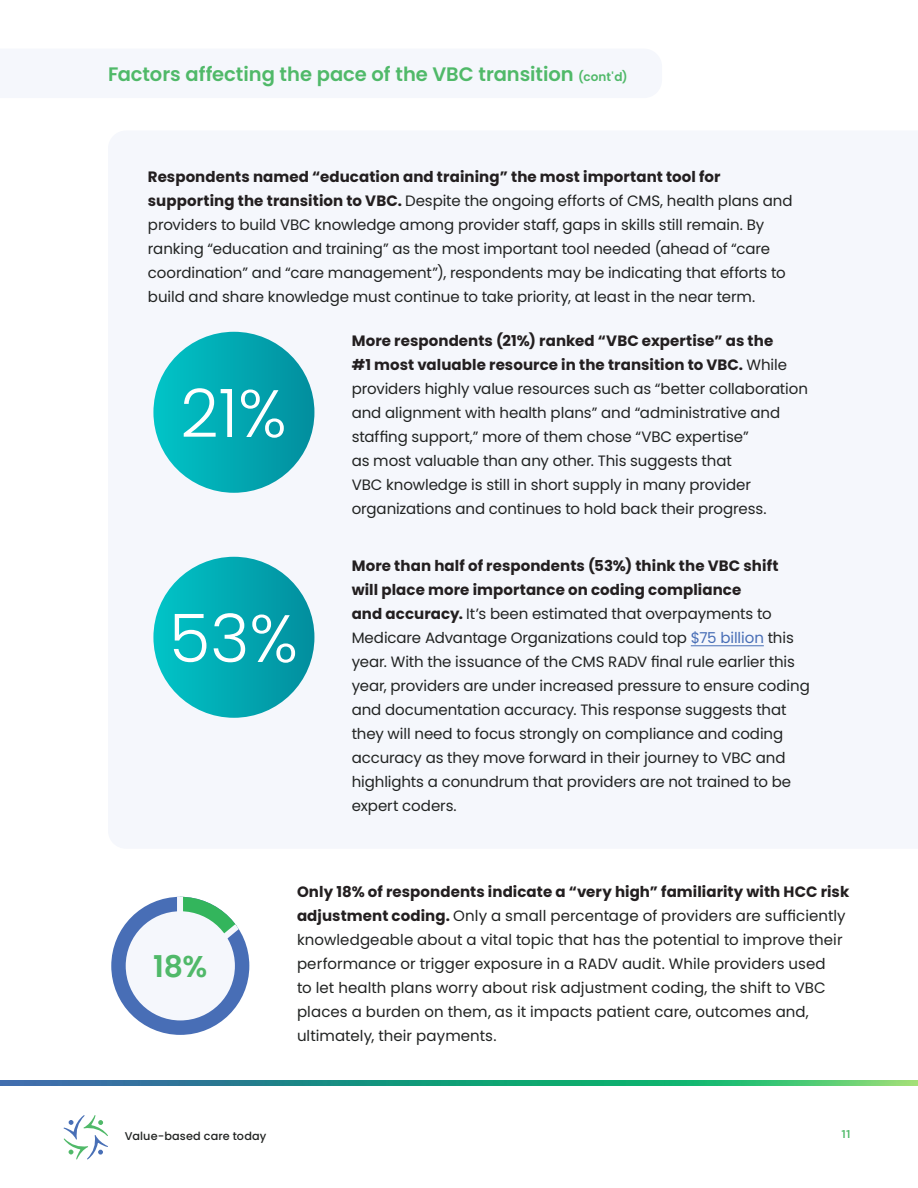
<style>
.page{position:relative;width:918px;height:1188px;background:#fff}
.page>*{position:absolute;margin:0;border:0;box-sizing:border-box;transform-origin:0 0}
.t1{font:300 66.9px "Poppins";color:#fff}
.t2{font:600 30px "Poppins";color:#50b969}
.t3{font:600 19.5px "Poppins";letter-spacing:-.005em;color:#50b969}
.t4{font:15px/24px "Poppins";letter-spacing:-.005em;color:#212322}
.t5{font:500 11.25px "Poppins";letter-spacing:.015em;color:#212322}
.t6{font:500 11.25px "Gotham";color:#50b969}
.s1{font-size:12px}
.s2{font-weight:700;color:#231f20}
.s3{color:#486eb6}
</style>
<div class="page">
<svg style="left:63px;top:1115px;width:45px;height:45px"></svg>
<img style="left:0;top:1080px;width:918px;height:6px">
<div style="left:111px;top:897px;width:138px;height:138px;background:#486eb6;border-radius:50%"></div>
<svg style="left:174px;top:897px;width:75px;height:90px"></svg>
<div style="left:126px;top:911px;width:109px;height:109px;background:#f5f7fc;border-radius:50%"></div>
<hr style="left:691px;top:645px;width:73px;height:1px;background:#486eb6">
<div style="left:153px;top:332px;width:161px;height:161px;background:linear-gradient(to right,#04c5c8,#018e9d);border-radius:81px"></div>
<div style="left:153px;top:557px;width:161px;height:161px;background:linear-gradient(to right,#04c5c8,#018e9d);border-radius:81px"></div>
<p class="t3" style="left:108px;top:62px;width:521px">Factors affecting the pace of the VBC transition <span class="s1">(cont'd)</span></p>
<p class="t4" style="left:148px;top:165px;width:646px"><span class="s2">Respondents named “education and training” the most important tool for supporting the transition to VBC.</span> Despite the ongoing efforts of CMS, health plans and providers to build VBC knowledge among provider staff, gaps in skills still remain. By ranking “education and training” as the most important tool needed (ahead of “care coordination” and “care management”), respondents may be indicating that efforts to build and share knowledge must continue to take priority, at least in the near term.</p>
<p class="t1" style="left:180px;top:375px;width:108px">21%</p>
<p class="t1" style="left:169px;top:600px;width:130px">53%</p>
<p class="t4" style="left:352px;top:329px;width:458px"><span class="s2">More respondents (21%) ranked “VBC expertise” as the<br>#1 most valuable resource in the transition to VBC.</span> While providers highly value resources such as “better collaboration and alignment with health plans” and “administrative and staffing support,” more of them chose “VBC expertise”<br>as most valuable than any other. This suggests that<br>VBC knowledge is still in short supply in many provider organizations and continues to hold back their progress.</p>
<p class="t4" style="left:352px;top:554px;width:460px"><span class="s2">More than half of respondents (53%) think the VBC shift<br>will place more importance on coding compliance<br>and accuracy.</span> It’s been estimated that overpayments to Medicare Advantage Organizations could top <span class="s3">$75 billion</span> this year. With the issuance of the CMS RADV final rule earlier this year, providers are under increased pressure to ensure coding and documentation accuracy. This response suggests that they will need to focus strongly on compliance and coding accuracy as they move forward in their journey to VBC and highlights a conundrum that providers are not trained to be expert coders.</p>
<p class="t2" style="left:153px;top:949px;width:55px">18%</p>
<p class="t4" style="left:297px;top:880px;width:554px"><span class="s2">Only 18% of respondents indicate a “very high” familiarity with HCC risk adjustment coding.</span> Only a small percentage of providers are sufficiently knowledgeable about a vital topic that has the potential to improve their performance or trigger exposure in a RADV audit. While providers used<br>to let health plans worry about risk adjustment coding, the shift to VBC places a burden on them, as it impacts patient care, outcomes and, ultimately, their payments.</p>
<p class="t5" style="left:125px;top:1130px;width:143px">Value-based care today</p>
<p class="t6" style="left:841px;top:1126px;width:11px">11</p>
</div>
